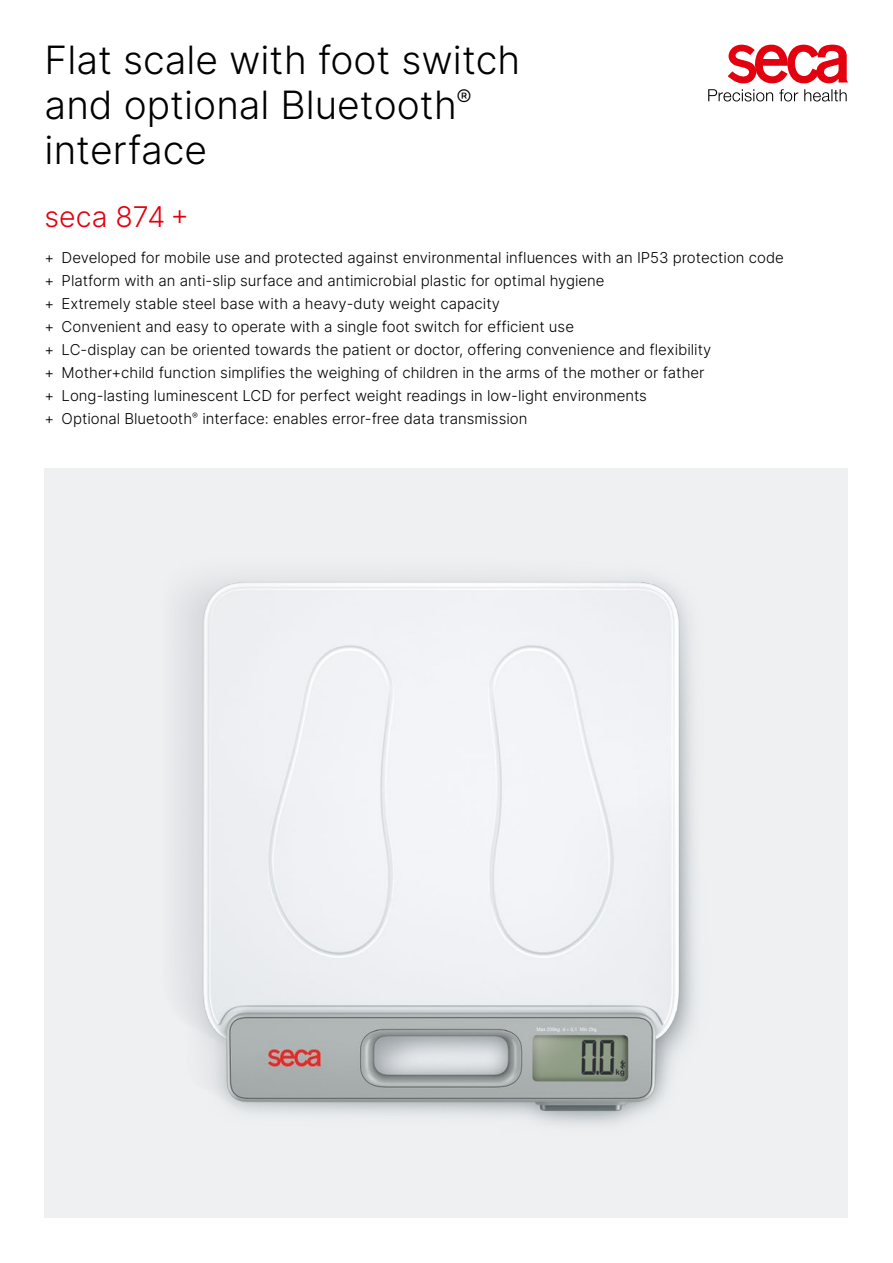
<style>
.page{position:relative;width:893px;height:1263px;background:#fff}
.page>*{position:absolute;margin:0;border:0;box-sizing:border-box;transform-origin:0 0}
.t1{font:300 39px/44.8px "Inter";color:#000}
.t2{font:300 28.5px "Inter";color:#e3000f}
.t3{font:300 15px/23.1px "Inter";color:#000}
</style>
<div class="page">
<div style="left:45px;top:468px;width:803px;height:750px;background:#eef0f2"></div>
<img style="left:44px;top:522px;width:650px;height:655px">
<svg style="left:708px;top:89px;width:139px;height:13px"></svg>
<svg style="left:728px;top:44px;width:120px;height:39px"></svg>
<h1 class="t1" style="left:45px;top:37px;width:477px">Flat scale with foot switch and optional Bluetooth<sup>® </sup>interface</h1>
<h2 class="t2" style="left:45px;top:196px;width:146px">seca 874 +</h2>
<p class="t3" style="left:45px;top:245px;width:741px">+ Developed for mobile use and protected against environmental influences with an IP53 protection code + Platform with an anti-slip surface and antimicrobial plastic for optimal hygiene<br>+ Extremely stable steel base with a heavy-duty weight capacity<br>+ Convenient and easy to operate with a single foot switch for efficient use<br>+ LC-display can be oriented towards the patient or doctor, offering convenience and flexibility<br>+ Mother+child function simplifies the weighing of children in the arms of the mother or father<br>+ Long-lasting luminescent LCD for perfect weight readings in low-light environments<br>+ Optional Bluetooth<sup>®</sup> interface: enables error-free data transmission</p>
</div>
